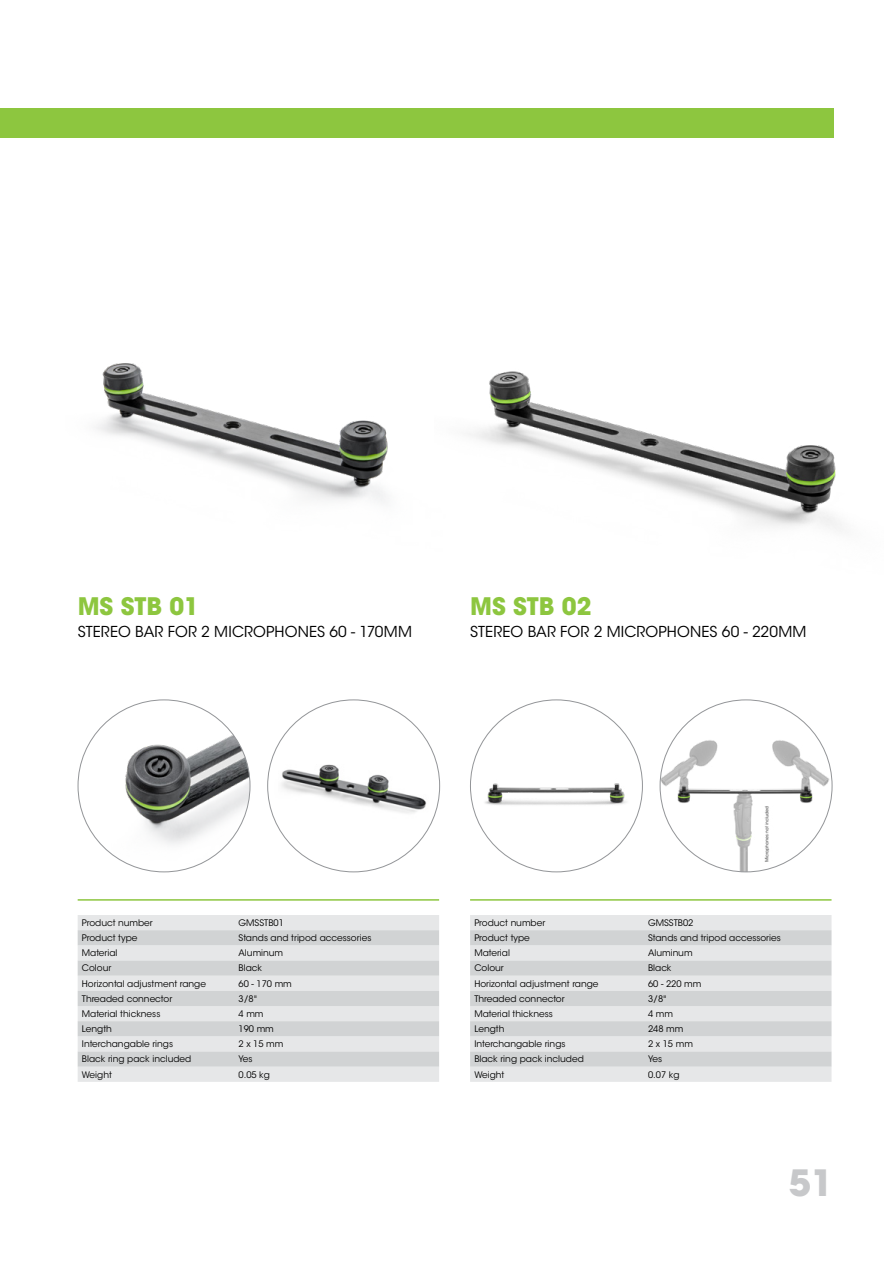
<style>
.page{position:relative;width:893px;height:1263px;background:#fff}
.page>*{position:absolute;margin:0;border:0;box-sizing:border-box;transform-origin:0 0}
.t1{font:700 36px "ITC Avant Garde Std";color:#c7c8ca}
.t2{font:700 24px "ITC Avant Garde Std";color:#8dc63f}
.t3{font:15px "ITC Avant Garde Std";letter-spacing:.01em;color:#000}
.t4{font:9px "ITC Avant Garde Std";color:#000}
</style>
<div class="page">
<div style="left:0;top:108px;width:833px;height:30px;background:#8dc63f"></div>
<img style="left:268px;top:700px;width:172px;height:172px;border-radius:86px">
<img style="left:78px;top:700px;width:172px;height:172px;border-radius:86px">
<hr style="left:78px;top:899px;width:361px;height:2px;background:#8dc63f">
<div style="left:78px;top:915px;width:361px;height:167px;background:#e6e7e8"></div>
<svg style="left:78px;top:930px;width:361px;height:137px;background:#dadcdd"></svg>
<img style="left:660px;top:708px;width:170px;height:164px">
<img style="left:475px;top:712px;width:162px;height:160px">
<hr style="left:470px;top:899px;width:361px;height:2px;background:#8dc63f">
<div style="left:470px;top:915px;width:361px;height:167px;background:#e6e7e8"></div>
<svg style="left:470px;top:930px;width:361px;height:137px;background:#dadcdd"></svg>
<img style="left:96px;top:363px;width:292px;height:139px">
<img style="left:469px;top:371px;width:373px;height:160px">
<h2 class="t2" style="left:78px;top:591px;width:123px">MS STB 01</h2>
<h3 class="t3" style="left:78px;top:623px;width:336px">STEREO BAR FOR 2 MICROPHONES 60 - 170MM</h3>
<h2 class="t2" style="left:470px;top:591px;width:123px">MS STB 02</h2>
<h3 class="t3" style="left:470px;top:623px;width:338px">STEREO BAR FOR 2 MICROPHONES 60 - 220MM</h3>
<p class="t4" style="left:82px;top:917px;width:72px">Product number</p>
<p class="t4" style="left:239px;top:917px;width:47px">GMSSTB01</p>
<p class="t4" style="left:82px;top:932px;width:57px">Product type</p>
<p class="t4" style="left:239px;top:932px;width:134px">Stands and tripod accessories</p>
<p class="t4" style="left:82px;top:947px;width:37px">Material</p>
<p class="t4" style="left:239px;top:947px;width:46px">Aluminum</p>
<p class="t4" style="left:82px;top:963px;width:31px">Colour</p>
<p class="t4" style="left:239px;top:963px;width:25px">Black</p>
<p class="t4" style="left:82px;top:978px;width:126px">Horizontal adjustment range</p>
<p class="t4" style="left:239px;top:978px;width:55px">60 - 170 mm</p>
<p class="t4" style="left:82px;top:993px;width:92px">Threaded connector</p>
<p class="t4" style="left:239px;top:993px;width:20px">3/8"</p>
<p class="t4" style="left:82px;top:1008px;width:80px">Material thickness</p>
<p class="t4" style="left:239px;top:1008px;width:26px">4 mm</p>
<p class="t4" style="left:82px;top:1023px;width:32px">Length</p>
<p class="t4" style="left:239px;top:1023px;width:37px">190 mm</p>
<p class="t4" style="left:82px;top:1038px;width:93px">Interchangable rings</p>
<p class="t4" style="left:239px;top:1038px;width:46px">2 x 15 mm</p>
<p class="t4" style="left:82px;top:1054px;width:111px">Black ring pack included</p>
<p class="t4" style="left:239px;top:1054px;width:16px">Yes</p>
<p class="t4" style="left:82px;top:1069px;width:32px">Weight</p>
<p class="t4" style="left:239px;top:1069px;width:33px">0.05 kg</p>
<p class="t4" style="left:474px;top:917px;width:72px">Product number</p>
<p class="t4" style="left:648px;top:917px;width:47px">GMSSTB02</p>
<p class="t4" style="left:474px;top:932px;width:57px">Product type</p>
<p class="t4" style="left:648px;top:932px;width:134px">Stands and tripod accessories</p>
<p class="t4" style="left:474px;top:947px;width:37px">Material</p>
<p class="t4" style="left:648px;top:947px;width:46px">Aluminum</p>
<p class="t4" style="left:474px;top:963px;width:31px">Colour</p>
<p class="t4" style="left:648px;top:963px;width:25px">Black</p>
<p class="t4" style="left:474px;top:978px;width:126px">Horizontal adjustment range</p>
<p class="t4" style="left:648px;top:978px;width:55px">60 - 220 mm</p>
<p class="t4" style="left:474px;top:993px;width:92px">Threaded connector</p>
<p class="t4" style="left:648px;top:993px;width:20px">3/8"</p>
<p class="t4" style="left:474px;top:1008px;width:80px">Material thickness</p>
<p class="t4" style="left:648px;top:1008px;width:26px">4 mm</p>
<p class="t4" style="left:474px;top:1023px;width:32px">Length</p>
<p class="t4" style="left:648px;top:1023px;width:37px">248 mm</p>
<p class="t4" style="left:474px;top:1038px;width:93px">Interchangable rings</p>
<p class="t4" style="left:648px;top:1038px;width:46px">2 x 15 mm</p>
<p class="t4" style="left:474px;top:1054px;width:111px">Black ring pack included</p>
<p class="t4" style="left:648px;top:1054px;width:16px">Yes</p>
<p class="t4" style="left:474px;top:1069px;width:32px">Weight</p>
<p class="t4" style="left:648px;top:1069px;width:33px">0.07 kg</p>
<h1 class="t1" style="left:789px;top:1159px;width:46px">51</h1>
</div>
